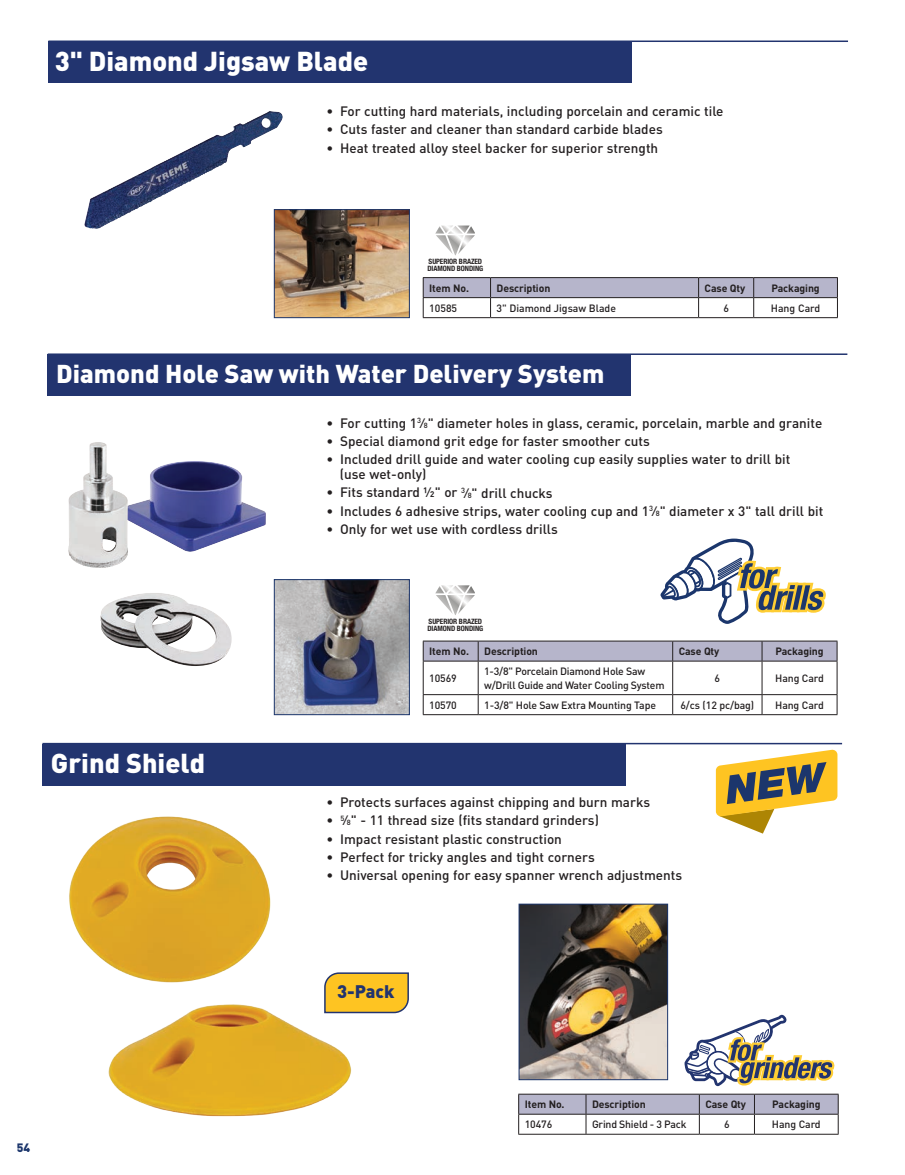
<style>
.page{position:relative;width:905px;height:1175px;background:#fff}
.page>*{position:absolute;margin:0;border:0;box-sizing:border-box;transform-origin:0 0}
.t1{font:900 27px "DIN Pro";color:#fff}
.t2{font:900 25.5px "DIN Pro";color:#fff}
.t3{font:900 18px "DIN Pro";color:#22346f}
.t4{font:500 13.5px/15px "DIN Pro";color:#231f20}
.t5{font:900 12px "DIN Pro";color:#1c366c}
.t6{font:500 10.5px/13.5px "DIN Pro";letter-spacing:-.01em;color:#231f20}
.t7{font:700 10.5px "DIN Pro";letter-spacing:-.01em;color:#231f20}
.t8{font:700 condensed 7.35px/7.4px "Helvetica Neue LT Std";letter-spacing:-.01em;color:#231f20}
.s1{font-size:7.35px}
</style>
<div class="page">
<img style="left:42px;top:785px;width:268px;height:198px">
<img style="left:276px;top:581px;width:132px;height:132px">
<div style="left:274px;top:579px;width:136px;height:136px;border:1px solid #1c366c"></div>
<hr style="left:423px;top:640px;width:55px;height:1px;background:#231f20">
<hr style="left:478px;top:640px;width:194px;height:1px;background:#231f20">
<hr style="left:672px;top:640px;width:90px;height:1px;background:#231f20">
<hr style="left:762px;top:640px;width:75px;height:1px;background:#231f20">
<svg style="left:423px;top:641px;width:414px;height:19px;background:#b0afc4"></svg>
<hr style="left:423px;top:660px;width:55px;height:1px;background:#231f20">
<hr style="left:423px;top:661px;width:1px;height:33px;background:#231f20">
<hr style="left:478px;top:660px;width:194px;height:1px;background:#231f20">
<hr style="left:478px;top:661px;width:1px;height:33px;background:#231f20">
<hr style="left:672px;top:660px;width:90px;height:1px;background:#231f20">
<hr style="left:672px;top:661px;width:1px;height:33px;background:#231f20">
<hr style="left:762px;top:660px;width:75px;height:1px;background:#231f20">
<hr style="left:761px;top:661px;width:1px;height:33px;background:#231f20">
<hr style="left:836px;top:661px;width:1px;height:33px;background:#231f20">
<hr style="left:423px;top:694px;width:55px;height:1px;background:#231f20">
<svg style="left:423px;top:695px;width:1px;height:19px"></svg>
<hr style="left:478px;top:694px;width:194px;height:1px;background:#231f20">
<svg style="left:478px;top:695px;width:1px;height:19px"></svg>
<hr style="left:672px;top:694px;width:90px;height:1px;background:#231f20">
<svg style="left:672px;top:695px;width:1px;height:19px"></svg>
<hr style="left:762px;top:694px;width:75px;height:1px;background:#231f20">
<svg style="left:761px;top:695px;width:1px;height:19px"></svg>
<svg style="left:836px;top:695px;width:1px;height:19px"></svg>
<hr style="left:423px;top:714px;width:55px;height:1px;background:#231f20">
<hr style="left:478px;top:714px;width:194px;height:1px;background:#231f20">
<hr style="left:672px;top:714px;width:90px;height:1px;background:#231f20">
<hr style="left:762px;top:714px;width:75px;height:1px;background:#231f20">
<div style="left:47px;top:355px;width:583px;height:41px;background:#22346f"></div>
<hr style="left:48px;top:353px;width:799px;height:2px;background:#22346f">
<hr style="left:518px;top:1093px;width:68px;height:1px;background:#231f20">
<hr style="left:586px;top:1093px;width:113px;height:1px;background:#231f20">
<hr style="left:699px;top:1093px;width:55px;height:1px;background:#231f20">
<hr style="left:754px;top:1093px;width:84px;height:1px;background:#231f20">
<svg style="left:518px;top:1094px;width:320px;height:39px"></svg>
<hr style="left:518px;top:1133px;width:68px;height:1px;background:#231f20">
<hr style="left:586px;top:1133px;width:113px;height:1px;background:#231f20">
<hr style="left:699px;top:1133px;width:55px;height:1px;background:#231f20">
<hr style="left:754px;top:1133px;width:84px;height:1px;background:#231f20">
<svg style="left:435px;top:585px;width:40px;height:30px"></svg>
<img style="left:128px;top:461px;width:138px;height:91px">
<img style="left:68px;top:442px;width:60px;height:126px">
<img style="left:100px;top:593px;width:132px;height:73px">
<svg style="left:423px;top:277px;width:415px;height:40px"></svg>
<hr style="left:423px;top:317px;width:67px;height:1px;background:#231f20">
<hr style="left:490px;top:317px;width:208px;height:1px;background:#231f20">
<hr style="left:698px;top:317px;width:55px;height:1px;background:#231f20">
<hr style="left:753px;top:317px;width:84px;height:1px;background:#231f20">
<div style="left:48px;top:42px;width:583px;height:41px;background:#22346f"></div>
<hr style="left:48px;top:40px;width:800px;height:2px;background:#22346f">
<svg style="left:435px;top:225px;width:40px;height:30px"></svg>
<img style="left:84px;top:112px;width:184px;height:117px">
<img style="left:276px;top:211px;width:132px;height:105px">
<div style="left:274px;top:209px;width:136px;height:109px;border:1px solid #1c366c"></div>
<svg style="left:660px;top:538px;width:165px;height:86px"></svg>
<div style="left:42px;top:744px;width:583px;height:41px;background:#22346f"></div>
<hr style="left:42px;top:743px;width:800px;height:1px;background:#22346f">
<svg style="left:684px;top:1014px;width:150px;height:72px"></svg>
<img style="left:108px;top:1004px;width:244px;height:113px">
<img style="left:520px;top:905px;width:146px;height:173px">
<div style="left:518px;top:903px;width:150px;height:177px;border:1px solid #1c366c"></div>
<svg style="left:323px;top:972px;width:86px;height:42px;background:#e8b938"></svg>
<svg style="left:715px;top:749px;width:122px;height:84px"></svg>
<h1 class="t1" style="left:55px;top:43px;width:315px">3" Diamond Jigsaw Blade</h1>
<p class="t4" style="left:326px;top:103px;width:398px">• For cutting hard materials, including porcelain and ceramic tile</p>
<p class="t4" style="left:326px;top:121px;width:338px">• Cuts faster and cleaner than standard carbide blades</p>
<p class="t4" style="left:326px;top:140px;width:333px">• Heat treated alloy steel backer for superior strength</p>
<p class="t8" style="left:427px;top:257px;width:57px">SUPERIOR BRAZED<br>DIAMOND BONDING</p>
<p class="t7" style="left:429px;top:281px;width:41px">Item No.</p>
<p class="t7" style="left:496px;top:281px;width:55px">Description</p>
<p class="t7" style="left:704px;top:281px;width:42px">Case Qty</p>
<p class="t7" style="left:771px;top:281px;width:50px">Packaging</p>
<p class="t6" style="left:429px;top:301px;width:29px">10585</p>
<p class="t6" style="left:496px;top:301px;width:121px">3" Diamond Jigsaw Blade</p>
<p class="t6" style="left:723px;top:301px;width:7px">6</p>
<p class="t6" style="left:770px;top:301px;width:51px">Hang Card</p>
<h2 class="t2" style="left:56px;top:356px;width:549px">Diamond Hole Saw with Water Delivery System</h2>
<p class="t4" style="left:326px;top:415px;width:497px">• For cutting 1<sup>3</sup>⁄<span class="s1">8</span>" diameter holes in glass, ceramic, porcelain, marble and granite</p>
<p class="t4" style="left:326px;top:433px;width:325px">• Special diamond grit edge for faster smoother cuts</p>
<p class="t4" style="left:340px;top:451px;width:452px;text-indent:-13px">• Included drill guide and water cooling cup easily supplies water to drill bit (use wet-only)</p>
<p class="t4" style="left:326px;top:484px;width:228px">• Fits standard 1/2" or <sup>3</sup>⁄<span class="s1">8</span>" drill chucks</p>
<p class="t4" style="left:326px;top:503px;width:498px">• Includes 6 adhesive strips, water cooling cup and 1<sup>3</sup>⁄<span class="s1">8</span>" diameter x 3" tall drill bit</p>
<p class="t4" style="left:326px;top:521px;width:233px">• Only for wet use with cordless drills</p>
<p class="t8" style="left:427px;top:617px;width:57px">SUPERIOR BRAZED<br>DIAMOND BONDING</p>
<h1 class="t1" style="left:51px;top:744px;width:155px">Grind Shield</h1>
<p class="t7" style="left:429px;top:644px;width:41px">Item No.</p>
<p class="t7" style="left:484px;top:644px;width:55px">Description</p>
<p class="t7" style="left:678px;top:644px;width:42px">Case Qty</p>
<p class="t7" style="left:775px;top:644px;width:50px">Packaging</p>
<p class="t6" style="left:429px;top:671px;width:29px">10569</p>
<p class="t6" style="left:484px;top:664px;width:182px">1-3/8" Porcelain Diamond Hole Saw w/Drill Guide and Water Cooling System</p>
<p class="t6" style="left:714px;top:671px;width:7px">6</p>
<p class="t6" style="left:775px;top:671px;width:50px">Hang Card</p>
<p class="t6" style="left:429px;top:697px;width:29px">10570</p>
<p class="t6" style="left:484px;top:697px;width:173px">1-3/8" Hole Saw Extra Mounting Tape</p>
<p class="t6" style="left:680px;top:697px;width:75px">6/cs (12 pc/bag)</p>
<p class="t6" style="left:775px;top:697px;width:50px">Hang Card</p>
<p class="t4" style="left:326px;top:794px;width:325px">• Protects surfaces against chipping and burn marks</p>
<p class="t4" style="left:326px;top:812px;width:274px">• <sup>5</sup>⁄<span class="s1">8</span>" - 11 thread size (fits standard grinders)</p>
<p class="t4" style="left:326px;top:830px;width:237px">• Impact resistant plastic construction</p>
<p class="t4" style="left:326px;top:849px;width:270px">• Perfect for tricky angles and tight corners</p>
<p class="t4" style="left:326px;top:867px;width:357px">• Universal opening for easy spanner wrench adjustments</p>
<h3 class="t3" style="left:337px;top:978px;width:59px">3-Pack</h3>
<p class="t5" style="left:17px;top:1139px;width:15px">54</p>
<p class="t7" style="left:524px;top:1097px;width:41px">Item No.</p>
<p class="t7" style="left:592px;top:1097px;width:55px">Description</p>
<p class="t7" style="left:705px;top:1097px;width:42px">Case Qty</p>
<p class="t7" style="left:772px;top:1097px;width:50px">Packaging</p>
<p class="t6" style="left:524px;top:1117px;width:29px">10476</p>
<p class="t6" style="left:592px;top:1117px;width:96px">Grind Shield - 3 Pack</p>
<p class="t6" style="left:724px;top:1117px;width:7px">6</p>
<p class="t6" style="left:772px;top:1117px;width:50px">Hang Card</p>
</div>
